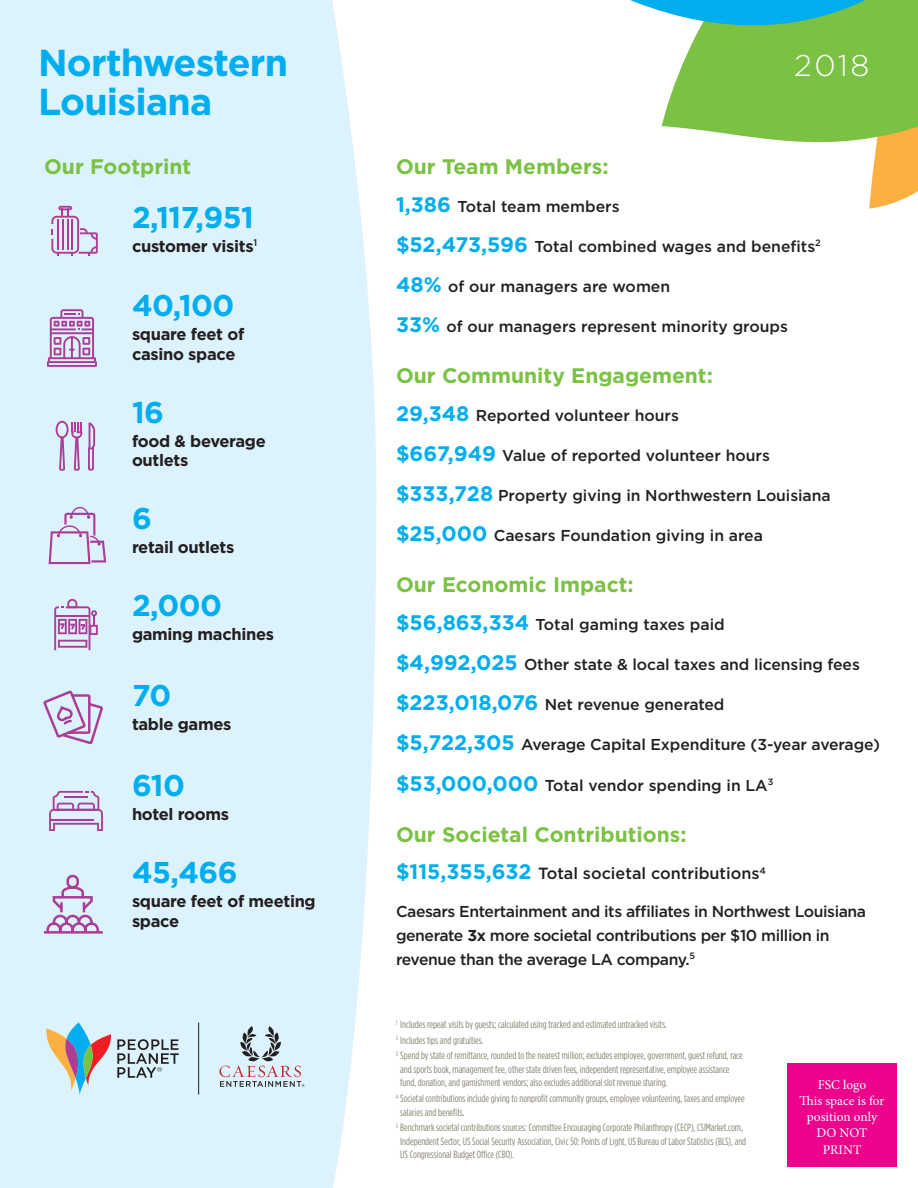
<style>
.page{position:relative;width:918px;height:1188px;background:#fff}
.page>*{position:absolute;margin:0;border:0;box-sizing:border-box;transform-origin:0 0}
.t1{font:700 37.5px "Gotham";letter-spacing:-.02em;color:#00aeef}
.Footprint_number{font:700 30px "Gotham";letter-spacing:-.02em;color:#00aeef}
.t2{font:300 30px "Gotham";color:#fff}
.BACK_SUB{font:700 21px "Gotham";color:#7bc144}
.Impacts_Head{font:700 21px "Gotham";color:#7bc144}
.footprint_text_2017{font:700 16.5px/19.8px "Gotham";letter-spacing:-.02em;color:#231f20}
.Footprint_2{font:700 16.5px/19.8px "Gotham";letter-spacing:-.02em;color:#231f20}
.t3{font:500 16.2px "Gotham";color:#231f20}
.Impacts_Head-2{font:500 15.75px "Gotham";letter-spacing:-.005em;color:#231f20}
.Impacts_Head-3{font:500 15.75px/24px "Gotham";letter-spacing:-.025em;color:#231f20}
.t4{font:13.35px/16px "Minion Pro";color:#fff;text-align:center}
.t5{font:10.5px/13.5px "Gotham Condensed";color:#858070}
.s1{font-weight:700;font-size:21px;color:#00aeef}
.s2{font-weight:700}
</style>
<div class="page">
<svg style="left:630px;top:0;width:288px;height:209px"></svg>
<div style="left:0;top:0;width:376px;height:1188px;background:#dcf2fc"></div>
<div style="left:787px;top:1064px;width:110px;height:103px;background:#ed028c"></div>
<svg style="left:51px;top:206px;width:47px;height:49px"></svg>
<svg style="left:49px;top:791px;width:54px;height:40px"></svg>
<hr style="left:50px;top:819px;width:44px;height:2px;background:#ab3d96">
<hr style="left:64px;top:796px;width:24px;height:2px;background:#ab3d96">
<svg style="left:54px;top:599px;width:44px;height:51px"></svg>
<svg style="left:88px;top:422px;width:7px;height:49px"></svg>
<svg style="left:56px;top:421px;width:26px;height:50px"></svg>
<svg style="left:41px;top:689px;width:64px;height:57px"></svg>
<svg style="left:41px;top:874px;width:64px;height:61px"></svg>
<svg style="left:47px;top:309px;width:50px;height:58px"></svg>
<svg style="left:219px;top:1026px;width:85px;height:61px"></svg>
<svg style="left:45px;top:1022px;width:66px;height:73px"></svg>
<svg style="left:117px;top:1039px;width:62px;height:39px"></svg>
<hr style="left:198px;top:1023px;width:1px;height:72px;background:#231f20">
<svg style="left:49px;top:507px;width:57px;height:57px"></svg>
<p class="t1" style="left:38px;top:41px;width:252px">Northwestern</p>
<p class="t2" style="left:794px;top:49px;width:77px">2018</p>
<p class="t1" style="left:38px;top:80px;width:176px">Louisiana</p>
<p class="Impacts_Head" style="left:44px;top:154px;width:149px">Our Footprint</p>
<p class="Footprint_number" style="left:132px;top:200px;width:123px">2,117,951</p>
<p class="footprint_text_2017" style="left:132px;top:236px;width:127px">customer visits<sup>1</sup></p>
<p class="Footprint_number" style="left:132px;top:288px;width:104px">40,100</p>
<p class="footprint_text_2017" style="left:132px;top:324px;width:114px">square feet of casino space</p>
<p class="Footprint_number" style="left:132px;top:395px;width:33px">16</p>
<p class="footprint_text_2017" style="left:132px;top:430px;width:135px">food &amp; beverage outlets</p>
<p class="Footprint_number" style="left:132px;top:501px;width:21px">6</p>
<p class="footprint_text_2017" style="left:132px;top:537px;width:104px">retail outlets</p>
<p class="Footprint_number" style="left:132px;top:588px;width:91px">2,000</p>
<p class="Footprint_2" style="left:132px;top:624px;width:144px">gaming machines</p>
<p class="Footprint_number" style="left:132px;top:678px;width:41px">70</p>
<p class="footprint_text_2017" style="left:132px;top:714px;width:101px">table games</p>
<p class="Footprint_number" style="left:132px;top:768px;width:54px">610</p>
<p class="footprint_text_2017" style="left:132px;top:804px;width:99px">hotel rooms</p>
<p class="Footprint_number" style="left:132px;top:855px;width:107px">45,466</p>
<p class="Footprint_2" style="left:132px;top:891px;width:185px">square feet of meeting space</p>
<p class="BACK_SUB" style="left:396px;top:154px;width:214px">Our Team Members:</p>
<p class="Impacts_Head-2" style="left:396px;top:197px;width:225px"><span class="s1">1,386</span> Total team members</p>
<p class="Impacts_Head-2" style="left:396px;top:237px;width:426px"><span class="s1">$52,473,596</span> Total combined wages and benefits<sup>2</sup></p>
<p class="Impacts_Head-2" style="left:396px;top:277px;width:276px"><span class="s1">48%</span> of our managers are women</p>
<p class="Impacts_Head-2" style="left:396px;top:318px;width:393px"><span class="s1">33%</span> of our managers represent minority groups</p>
<p class="BACK_SUB" style="left:396px;top:364px;width:318px">Our Community Engagement:</p>
<p class="Impacts_Head-2" style="left:396px;top:406px;width:284px"><span class="s1">29,348</span> Reported volunteer hours</p>
<p class="Impacts_Head-2" style="left:396px;top:446px;width:375px"><span class="s1">$667,949</span> Value of reported volunteer hours</p>
<p class="Impacts_Head-2" style="left:396px;top:487px;width:436px"><span class="s1">$333,728</span> Property giving in Northwestern Louisiana</p>
<p class="Impacts_Head-2" style="left:396px;top:527px;width:369px"><span class="s1">$25,000</span> Caesars Foundation giving in area</p>
<p class="BACK_SUB" style="left:396px;top:573px;width:239px">Our Economic Impact:</p>
<p class="Impacts_Head-2" style="left:396px;top:615px;width:330px"><span class="s1">$56,863,334</span> Total gaming taxes paid</p>
<p class="Impacts_Head-2" style="left:396px;top:655px;width:465px"><span class="s1">$4,992,025</span> Other state &amp; local taxes and licensing fees</p>
<p class="Impacts_Head-2" style="left:396px;top:696px;width:330px"><span class="s1">$223,018,076</span> Net revenue generated</p>
<p class="Impacts_Head-2" style="left:396px;top:736px;width:486px"><span class="s1">$5,722,305</span> Average Capital Expenditure (3-year average)</p>
<p class="Impacts_Head-2" style="left:396px;top:776px;width:379px"><span class="s1">$53,000,000</span> Total vendor spending in LA<sup>3</sup></p>
<p class="BACK_SUB" style="left:396px;top:822px;width:292px">Our Societal Contributions:</p>
<p class="t3" style="left:396px;top:864px;width:372px"><span class="s1">$115,355,632</span> Total societal contributions<sup>4</sup></p>
<p class="Impacts_Head-3" style="left:396px;top:899px;width:472px">Caesars Entertainment and its affiliates in Northwest Louisiana generate <span class="s2">3x</span> more societal contributions per $10 million in revenue than the average LA company.<sup>5</sup></p>
<p class="t5" style="left:396px;top:1018px;width:273px"><sup>1</sup> Includes repeat visits by guests; calculated using tracked and estimated untracked visits.</p>
<p class="t5" style="left:396px;top:1033px;width:89px"><sup>2</sup> Includes tips and gratuities.</p>
<p class="t5" style="left:400px;top:1049px;width:344px;text-indent:-4px"><sup>3</sup> Spend by state of remittance, rounded to the nearest million; excludes employee, government, guest refund, race and sports book, management fee, other state driven fees, independent representative, employee assistance fund, donation, and garnishment vendors; also excludes additional slot revenue sharing.</p>
<p class="t5" style="left:400px;top:1092px;width:346px;text-indent:-4px"><sup>4</sup> Societal contributions include giving to nonprofit community groups, employee volunteering, taxes and employee salaries and benefits.</p>
<p class="t5" style="left:400px;top:1121px;width:347px;text-indent:-4px"><sup>5</sup> Benchmark societal contributions sources: Committee Encouraging Corporate Philanthropy (CECP), CSIMarket.com,<br>Independent Sector, US Social Security Association, Civic 50: Points of Light, US Bureau of Labor Statistics (BLS), and<br>US Congressional Budget Office (CBO).</p>
<p class="t4" style="left:818px;top:1077px;width:50px">FSC logo</p>
<p class="t4" style="left:800px;top:1093px;width:86px">This space is for position only<br>DO NOT<br>PRINT</p>
</div>
